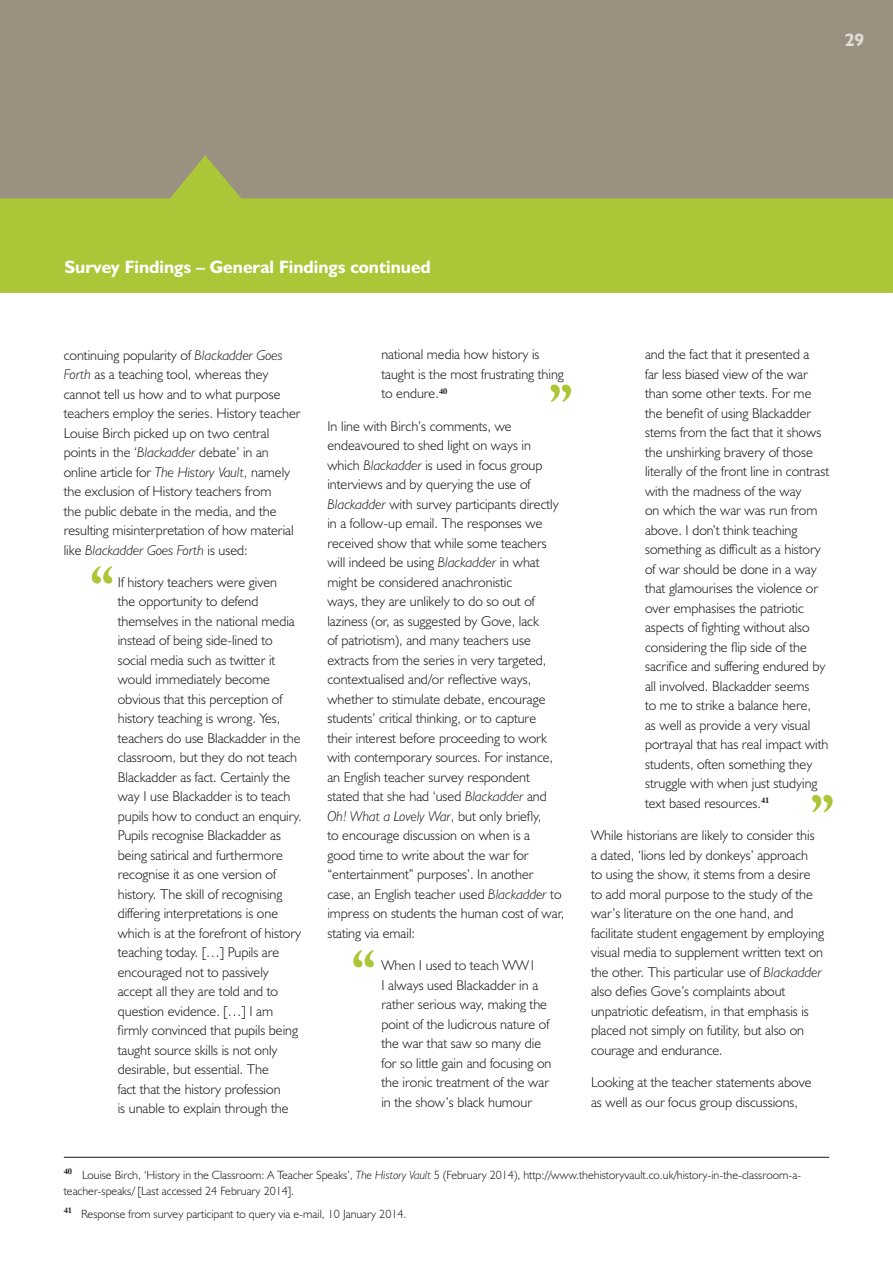
<style>
.page{position:relative;width:893px;height:1263px;background:#fff}
.page>*{position:absolute;margin:0;border:0;box-sizing:border-box;transform-origin:0 0}
.t1{font:700 60px "Adobe Caslon Pro";color:#abc738}
.t2{font:700 18px "Humanist 521 BT";color:#fff}
.t3{font:700 18px "Humanist 521 BT";color:#e1dcd6}
.t4{font:300 14.25px/19.5px "Humanist 521 BT";color:#171518}
.t5{font:300 12px/16.5px "Humanist 521 BT";color:#171518}
.s1{font-style:italic}
</style>
<div class="page">
<div style="left:0;top:0;width:893px;height:211px;background:#9b9181"></div>
<svg style="left:0;top:155px;width:893px;height:138px;fill:#abc738"></svg>
<hr style="left:64px;top:1157px;width:765px;height:1px;background:#171518">
<p class="t3" style="left:845px;top:29px;width:21px">29</p>
<p class="t2" style="left:64px;top:255px;width:368px">Survey Findings – General Findings continued</p>
<p class="t4" style="left:64px;top:345px;width:238px">continuing popularity of <span class="s1">Blackadder Goes Forth</span> as a teaching tool, whereas they cannot tell us how and to what purpose teachers employ the series. History teacher Louise Birch picked up on two central points in the ‘<span class="s1">Blackadder</span> debate’ in an online article for <span class="s1">The History Vault</span>, namely the exclusion of History teachers from<br>the public debate in the media, and the resulting misinterpretation of how material like <span class="s1">Blackadder Goes Forth</span> is used:</p>
<p class="t4" style="left:118px;top:572px;width:186px">If history teachers were given<br>the opportunity to defend themselves in the national media instead of being side-lined to social media such as twitter it would immediately become obvious that this perception of history teaching is wrong. Yes, teachers do use Blackadder in the classroom, but they do not teach<br>Blackadder as fact. Certainly the way I use Blackadder is to teach pupils how to conduct an enquiry.<br>Pupils recognise Blackadder as being satirical and furthermore recognise it as one version of history. The skill of recognising differing interpretations is one which is at the forefront of history teaching today. […] Pupils are encouraged not to passively accept all they are told and to question evidence. […] I am firmly convinced that pupils being taught source skills is not only desirable, but essential. The<br>fact that the history profession<br>is unable to explain through the</p>
<h1 class="t1" style="left:90px;top:554px;width:25px">“</h1>
<p class="t4" style="left:381px;top:344px;width:184px">national media how history is taught is the most frustrating thing to endure.<sup>40</sup></p>
<p class="t4" style="left:327px;top:416px;width:239px">In line with Birch’s comments, we endeavoured to shed light on ways in which <span class="s1">Blackadder</span> is used in focus group interviews and by querying the use of <span class="s1">Blackadder</span> with survey participants directly in a follow-up email. The responses we received show that while some teachers will indeed be using <span class="s1">Blackadder</span> in what might be considered anachronistic<br>ways, they are unlikely to do so out of laziness (or, as suggested by Gove, lack<br>of patriotism), and many teachers use extracts from the series in very targeted, contextualised and/or reflective ways, whether to stimulate debate, encourage students’ critical thinking, or to capture their interest before proceeding to work with contemporary sources. For instance, an English teacher survey respondent stated that she had ‘used <span class="s1">Blackadder</span> and <span class="s1">Oh! What a Lovely War</span>, but only briefly,<br>to encourage discussion on when is a<br>good time to write about the war for “entertainment” purposes’. In another<br>case, an English teacher used <span class="s1">Blackadder</span> to impress on students the human cost of war, stating via email:</p>
<p class="t4" style="left:381px;top:955px;width:172px">When I used to teach WW1<br>I always used Blackadder in a rather serious way, making the point of the ludicrous nature of the war that saw so many die for so little gain and focusing on the ironic treatment of the war in the show’s black humour</p>
<h1 class="t1" style="left:549px;top:372px;width:25px">”</h1>
<h1 class="t1" style="left:352px;top:938px;width:25px">“</h1>
<p class="t4" style="left:645px;top:344px;width:186px">and the fact that it presented a<br>far less biased view of the war than some other texts. For me the benefit of using Blackadder stems from the fact that it shows the unshirking bravery of those literally of the front line in contrast with the madness of the way<br>on which the war was run from above. I don’t think teaching something as difficult as a history of war should be done in a way that glamourises the violence or over emphasises the patriotic aspects of fighting without also considering the flip side of the sacrifice and suffering endured by all involved. Blackadder seems<br>to me to strike a balance here,<br>as well as provide a very visual portrayal that has real impact with students, often something they struggle with when just studying text based resources.<sup>41</sup></p>
<p class="t4" style="left:591px;top:825px;width:234px">While historians are likely to consider this a dated, ‘lions led by donkeys’ approach<br>to using the show, it stems from a desire to add moral purpose to the study of the war’s literature on the one hand, and facilitate student engagement by employing visual media to supplement written text on the other. This particular use of <span class="s1">Blackadder </span>also defies Gove’s complaints about unpatriotic defeatism, in that emphasis is placed not simply on futility, but also on courage and endurance.</p>
<p class="t4" style="left:591px;top:1072px;width:222px">Looking at the teacher statements above as well as our focus group discussions,</p>
<h1 class="t1" style="left:810px;top:782px;width:25px">”</h1>
<p class="t5" style="left:64px;top:1166px;width:739px"><sup>40</sup> Louise Birch, ‘History in the Classroom: A Teacher Speaks’, <span class="s1">The History Vault</span> 5 (February 2014), http://www.thehistoryvault.co.uk/history-in-the-classroom-a&shy;teacher-speaks/ [Last accessed 24 February 2014].</p>
<p class="t5" style="left:64px;top:1205px;width:344px"><sup>41</sup> Response from survey participant to query via e-mail, 10 January 2014.</p>
</div>
